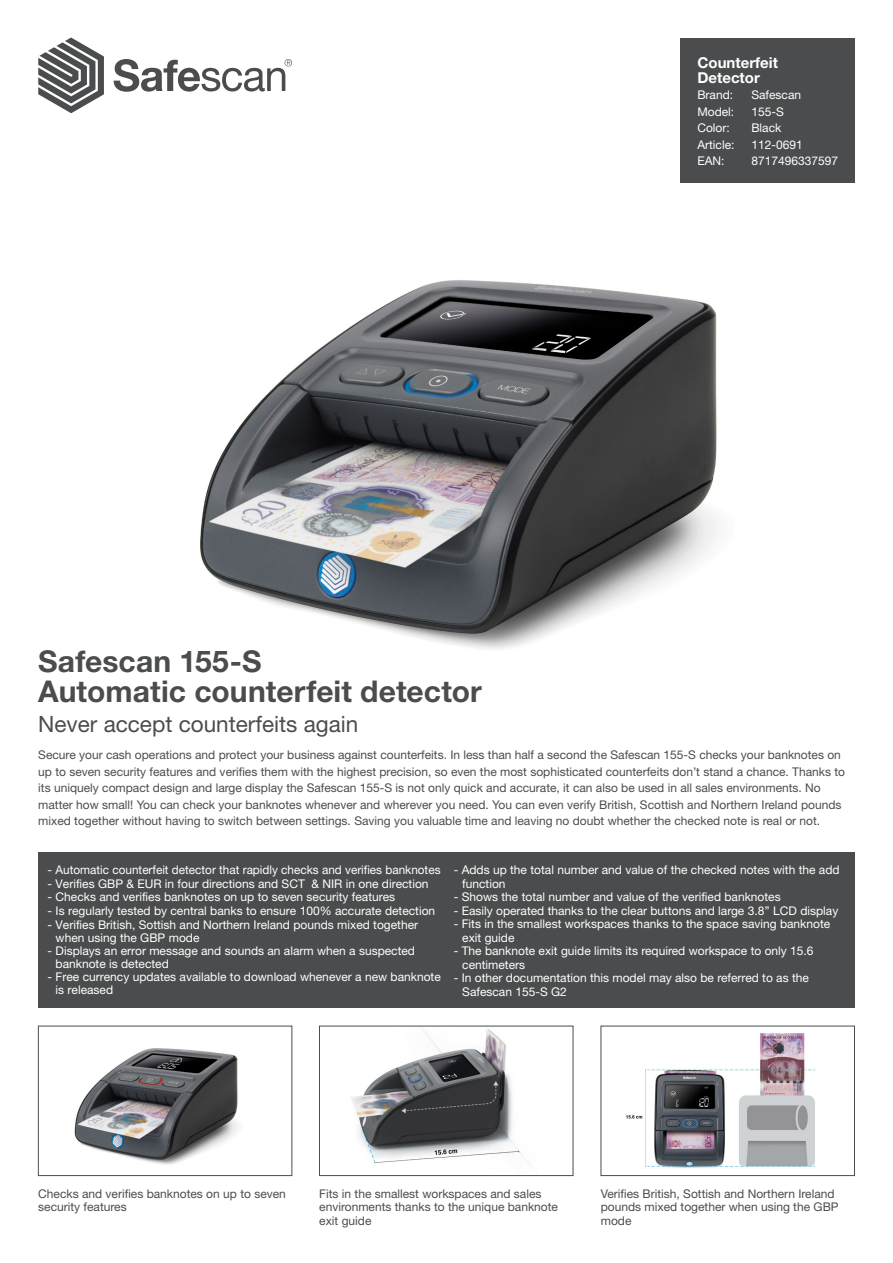
<style>
.page{position:relative;width:893px;height:1263px;background:#fff}
.page>*{position:absolute;margin:0;border:0;box-sizing:border-box;transform-origin:0 0}
.t1{font:700 30px "Helvetica Neue LT Std";color:#4b4c4d}
.t2{font:22.5px "Helvetica Neue LT Std";color:#4b4c4d}
.t3{font:700 15px "Helvetica Neue LT Std";color:#fff}
.Tabel{font:12px/13.5px "Helvetica Neue LT Std";color:#fff}
.Platte_tekst{font:12px/13.5px "Helvetica Neue LT Std";color:#4b4c4d}
</style>
<div class="page">
<svg style="left:38px;top:37px;width:66px;height:76px"></svg>
<svg style="left:114px;top:59px;width:178px;height:33px"></svg>
<div style="left:38px;top:853px;width:817px;height:155px;background:#4b4c4d"></div>
<div style="left:680px;top:39px;width:175px;height:144px;background:#4b4c4d"></div>
<img style="left:200px;top:280px;width:517px;height:369px">
<img style="left:626px;top:1033px;width:190px;height:135px">
<div style="left:601px;top:1026px;width:254px;height:150px;border:1px solid #4b4c4d"></div>
<img style="left:74px;top:1048px;width:164px;height:117px">
<div style="left:38px;top:1026px;width:254px;height:150px;border:1px solid #4b4c4d"></div>
<img style="left:351px;top:1028px;width:175px;height:136px">
<div style="left:319px;top:1026px;width:254px;height:150px;border:1px solid #4b4c4d"></div>
<p class="t1" style="left:38px;top:643px;width:225px">Safescan 155-S</p>
<p class="t1" style="left:38px;top:673px;width:445px">Automatic counterfeit detector</p>
<p class="t2" style="left:38px;top:710px;width:322px">Never accept counterfeits again</p>
<p class="t3" style="left:697px;top:53px;width:82px">Counterfeit</p>
<p class="t3" style="left:697px;top:68px;width:64px">Detector</p>
<p class="Tabel" style="left:697px;top:88px;width:37px">Brand:</p>
<p class="Tabel" style="left:751px;top:88px;width:51px">Safescan</p>
<p class="Tabel" style="left:697px;top:105px;width:38px">Model:</p>
<p class="Tabel" style="left:751px;top:105px;width:34px">155-S</p>
<p class="Tabel" style="left:697px;top:121px;width:34px">Color:</p>
<p class="Tabel" style="left:751px;top:121px;width:31px">Black</p>
<p class="Tabel" style="left:697px;top:138px;width:39px">Article:</p>
<p class="Tabel" style="left:751px;top:138px;width:53px">112-0691</p>
<p class="Tabel" style="left:697px;top:154px;width:29px">EAN:</p>
<p class="Tabel" style="left:751px;top:154px;width:88px">8717496337597</p>
<p class="Platte_tekst" style="left:38px;top:746px;width:808px;line-height:16.5px">Secure your cash operations and protect your business against counterfeits. In less than half a second the Safescan 155-S checks your banknotes on up to seven security features and verifies them with the highest precision, so even the most sophisticated counterfeits don’t stand a chance. Thanks to its uniquely compact design and large display the Safescan 155-S is not only quick and accurate, it can also be used in all sales environments. No matter how small! You can check your banknotes whenever and wherever you need. You can even verify British, Scottish and Northern Ireland pounds mixed together without having to switch between settings. Saving you valuable time and leaving no doubt whether the checked note is real or not.</p>
<p class="Tabel" style="left:48px;top:863px;width:394px">- Automatic counterfeit detector that rapidly checks and verifies banknotes</p>
<p class="Tabel" style="left:48px;top:876px;width:382px">- Verifies GBP &amp; EUR in four directions and SCT &amp; NIR in one direction</p>
<p class="Tabel" style="left:48px;top:890px;width:349px">- Checks and verifies banknotes on up to seven security features</p>
<p class="Tabel" style="left:48px;top:903px;width:389px">- Is regularly tested by central banks to ensure 100% accurate detection</p>
<p class="Tabel" style="left:56px;top:918px;width:364px;line-height:12.6px;text-indent:-8px">- Verifies British, Sottish and Northern Ireland pounds mixed together when using the GBP mode</p>
<p class="Tabel" style="left:56px;top:944px;width:361px;line-height:12.6px;text-indent:-8px">- Displays an error message and sounds an alarm when a suspected banknote is detected</p>
<p class="Tabel" style="left:56px;top:971px;width:387px;line-height:12.6px;text-indent:-8px">- Free currency updates available to download whenever a new banknote is released</p>
<p class="Tabel" style="left:462px;top:863px;width:379px;text-indent:-9px">- Adds up the total number and value of the checked notes with the add function</p>
<p class="Tabel" style="left:454px;top:890px;width:328px">- Shows the total number and value of the verified banknotes</p>
<p class="Tabel" style="left:454px;top:903px;width:386px">- Easily operated thanks to the clear buttons and large 3.8’’ LCD display</p>
<p class="Tabel" style="left:462px;top:917px;width:370px;text-indent:-9px">- Fits in the smallest workspaces thanks to the space saving banknote exit guide</p>
<p class="Tabel" style="left:462px;top:944px;width:353px;text-indent:-9px">- The banknote exit guide limits its required workspace to only 15.6 centimeters</p>
<p class="Tabel" style="left:462px;top:971px;width:348px;text-indent:-9px">- In other documentation this model may also be referred to as the<br>Safescan 155-S G2</p>
<p class="Platte_tekst" style="left:38px;top:1186px;width:249px">Checks and verifies banknotes on up to seven security features</p>
<p class="Platte_tekst" style="left:319px;top:1186px;width:240px">Fits in the smallest workspaces and sales environments thanks to the unique banknote exit guide</p>
<p class="Platte_tekst" style="left:601px;top:1186px;width:239px">Verifies British, Sottish and Northern Ireland pounds mixed together when using the GBP mode</p>
</div>
